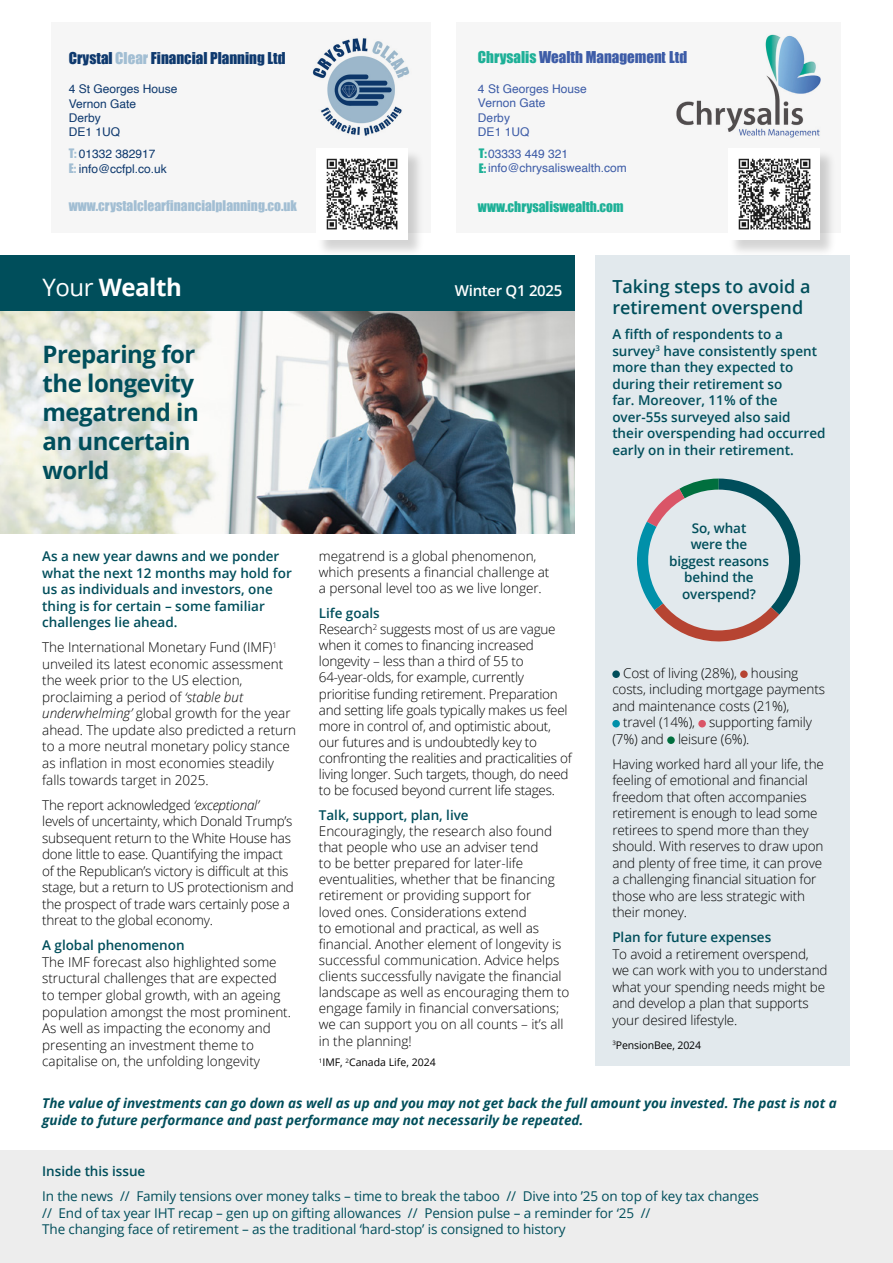
<style>
.page{position:relative;width:893px;height:1263px;background:#fff}
.page>*{position:absolute;margin:0;border:0;box-sizing:border-box;transform-origin:0 0}
.t1{font:700 24px/28.8px "Open Sans";letter-spacing:-.02em;color:#004e5b}
.t2{font:700 24px "Open Sans";letter-spacing:-.02em;color:#fff}
.t3{font:600 18px/21.6px "Open Sans";color:#004e5b}
.t4{font:15px "Impact";color:#0e396e}
.t5{font:15px "Impact";color:#3d5ca7}
.t6{font:600 15px "Open Sans";letter-spacing:-.02em;color:#fff}
.t7{font:300 13.5px/16.5px "Open Sans";letter-spacing:-.01em;color:#000}
.t8{font:600 13.5px/16.5px "Open Sans";color:#004e5b}
.t9{font:13.5px/16.5px "Open Sans";letter-spacing:-.01em;color:#004e5b}
.t10{font:italic 700 13.5px/16.5px "Open Sans";color:#004e5b}
.t11{font:13.5px "Impact";color:#a2bed3}
.t12{font:13.5px "Impact";color:#1db097}
.t13{font:12px/14.4px "Helvetica";color:#3d5ca7}
.t14{font:12px/14.4px "Helvetica";color:#0e396e}
.t15{font:10.5px "Open Sans";color:#000}
.s1{color:#a2bed3}
.s2{font-family:"Impact";color:#a2bed3}
.s3{color:#1db097}
.s4{font-family:"Impact";color:#1db097}
.s5{font-weight:400}
.s6{font-style:italic}
.s7{font-weight:600;color:#004e5b}
</style>
<div class="page">
<img style="left:0;top:310px;width:574px;height:224px">
<div style="left:0;top:255px;width:574px;height:55px;background:#004e5b"></div>
<div style="left:0;top:1150px;width:893px;height:113px;background:#ededed"></div>
<div style="left:595px;top:255px;width:255px;height:811px;background:#e2e9ed"></div>
<div style="left:612px;top:670px;width:8px;height:8px;background:#004e5b;border-radius:50%"></div>
<div style="left:740px;top:670px;width:8px;height:8px;background:#b64432;border-radius:50%"></div>
<div style="left:612px;top:720px;width:8px;height:7px;background:#0090a9;border-radius:50%"></div>
<div style="left:698px;top:720px;width:8px;height:7px;background:#da5567;border-radius:50%"></div>
<div style="left:667px;top:736px;width:8px;height:8px;background:#006f3e;border-radius:50%"></div>
<svg style="left:637px;top:479px;width:163px;height:163px"></svg>
<div style="left:648px;top:490px;width:141px;height:140px;background:#e2e9ed;border-radius:50%"></div>
<div style="left:51px;top:23px;width:379px;height:210px;background:#f6f6f6"></div>
<img style="left:312px;top:38px;width:98px;height:98px">
<div style="left:316px;top:149px;width:109px;height:106px;background:#000;opacity:.17"></div>
<div style="left:316px;top:149px;width:92px;height:91px;background:#fff"></div>
<img style="left:327px;top:158px;width:71px;height:71px">
<div style="left:457px;top:23px;width:384px;height:210px;background:#f6f6f6"></div>
<img style="left:676px;top:34px;width:145px;height:104px">
<div style="left:728px;top:149px;width:109px;height:106px;background:#000;opacity:.17"></div>
<div style="left:728px;top:149px;width:92px;height:91px;background:#fff"></div>
<img style="left:739px;top:158px;width:71px;height:71px">
<p class="t4" style="left:69px;top:46px;width:218px">Crystal <span class="s1">Clear</span> Financial Planning Ltd</p>
<p class="t14" style="left:69px;top:82px;width:110px">4 St Georges House<br>Vernon Gate<br>Derby<br>DE1 1UQ</p>
<p class="t14" style="left:69px;top:147px;width:100px"><span class="s2">T:</span> 01332 382917<br><span class="s2">E:</span> info@ccfpl.co.uk</p>
<p class="t11" style="left:69px;top:195px;width:230px">www.crystalclearfinancialplanning.co.uk</p>
<p class="t5" style="left:478px;top:46px;width:211px"><span class="s3">Chrysalis</span> Wealth Management Ltd</p>
<p class="t13" style="left:478px;top:82px;width:110px">4 St Georges House<br>Vernon Gate<br>Derby<br>DE1 1UQ</p>
<p class="t13" style="left:479px;top:147px;width:150px"><span class="s4">T:</span>03333 449 321<br><span class="s4">E:</span>info@chrysaliswealth.com</p>
<p class="t12" style="left:478px;top:196px;width:147px">www.chrysaliswealth.com</p>
<h1 class="t2" style="left:43px;top:270px;width:141px"><span class="s5">Your</span> Wealth</h1>
<p class="t6" style="left:455px;top:280px;width:109px">Winter Q1 2025</p>
<h1 class="t1" style="left:43px;top:340px;width:158px">Preparing for the longevity megatrend in an uncertain world</h1>
<p class="t8" style="left:42px;top:548px;width:251px">As a new year dawns and we ponder what the next 12 months may hold for us as individuals and investors, one thing is for certain – some familiar challenges lie ahead.</p>
<p class="t7" style="left:42px;top:639px;width:256px">The International Monetary Fund (IMF)<sup>1 </sup>unveiled its latest economic assessment the week prior to the US election, proclaiming a period of <span class="s6">‘stable but underwhelming’</span> global growth for the year ahead. The update also predicted a return to a more neutral monetary policy stance as inflation in most economies steadily falls towards target in 2025.</p>
<p class="t7" style="left:42px;top:796px;width:253px">The report acknowledged <span class="s6">‘exceptional’ </span>levels of uncertainty, which Donald Trump’s subsequent return to the White House has done little to ease. Quantifying the impact of the Republican’s victory is difficult at this stage, but a return to US protectionism and the prospect of trade wars certainly pose a threat to the global economy.</p>
<p class="t8" style="left:42px;top:937px;width:144px">A global phenomenon</p>
<p class="t7" style="left:42px;top:953px;width:250px">The IMF forecast also highlighted some structural challenges that are expected to temper global growth, with an ageing population amongst the most prominent.<br>As well as impacting the economy and presenting an investment theme to capitalise on, the unfolding longevity</p>
<p class="t7" style="left:319px;top:548px;width:232px;line-height:16px">megatrend is a global phenomenon, which presents a financial challenge at a personal level too as we live longer.</p>
<p class="t7" style="left:319px;top:605px;width:254px;line-height:16px"><span class="s7">Life goals<br></span>Research<sup>2</sup> suggests most of us are vague when it comes to financing increased longevity – less than a third of 55 to 64-year-olds, for example, currently prioritise funding retirement. Preparation and setting life goals typically makes us feel more in control of, and optimistic about, our futures and is undoubtedly key to confronting the realities and practicalities of living longer. Such targets, though, do need to be focused beyond current life stages.</p>
<p class="t8" style="left:319px;top:806px;width:151px">Talk, support, plan, live</p>
<p class="t7" style="left:319px;top:823px;width:252px;line-height:16px">Encouragingly, the research also found that people who use an adviser tend<br>to be better prepared for later-life eventualities, whether that be financing retirement or providing support for<br>loved ones. Considerations extend<br>to emotional and practical, as well as financial. Another element of longevity is successful communication. Advice helps clients successfully navigate the financial landscape as well as encouraging them to engage family in financial conversations; we can support you on all counts – it’s all in the planning!</p>
<p class="t15" style="left:319px;top:1055px;width:118px"><sup>1</sup>IMF, <sup>2</sup>Canada Life, 2024</p>
<h2 class="t3" style="left:612px;top:275px;width:200px">Taking steps to avoid a retirement overspend</h2>
<p class="t8" style="left:612px;top:326px;width:215px">A fifth of respondents to a survey<sup>3</sup> have consistently spent more than they expected to during their retirement so<br>far. Moreover, 11% of the over-55s surveyed also said<br>their overspending had occurred early on in their retirement.</p>
<p class="t8" style="left:669px;top:519px;width:101px;text-align:center">So, what<br>were the biggest reasons behind the overspend?</p>
<p class="t7" style="left:612px;top:664px;width:214px;text-indent:11px">Cost of living (28%), housing costs, including mortgage payments and maintenance costs (21%),</p>
<p class="t7" style="left:612px;top:714px;width:201px;text-indent:11px">travel (14%), supporting family (7%) and leisure (6%).</p>
<p class="t7" style="left:612px;top:755px;width:213px">Having worked hard all your life, the feeling of emotional and financial freedom that often accompanies retirement is enough to lead some retirees to spend more than they should. With reserves to draw upon and plenty of free time, it can prove a challenging financial situation for those who are less strategic with their money.</p>
<p class="t8" style="left:612px;top:929px;width:160px">Plan for future expenses</p>
<p class="t7" style="left:612px;top:945px;width:217px">To avoid a retirement overspend, we can work with you to understand what your spending needs might be and develop a plan that supports your desired lifestyle.</p>
<p class="t15" style="left:612px;top:1037px;width:90px"><sup>3</sup>PensionBee, 2024</p>
<p class="t10" style="left:42px;top:1095px;width:796px">The value of investments can go down as well as up and you may not get back the full amount you invested. The past is not a guide to future performance and past performance may not necessarily be repeated.</p>
<p class="t8" style="left:42px;top:1162px;width:105px">Inside this issue</p>
<p class="t9" style="left:42px;top:1187px;width:718px">In the news // Family tensions over money talks – time to break the taboo // Dive into ’25 on top of key tax changes // End of tax year IHT recap – gen up on gifting allowances // Pension pulse – a reminder for ‘25 //<br>The changing face of retirement – as the traditional ‘hard-stop’ is consigned to history</p>
</div>
